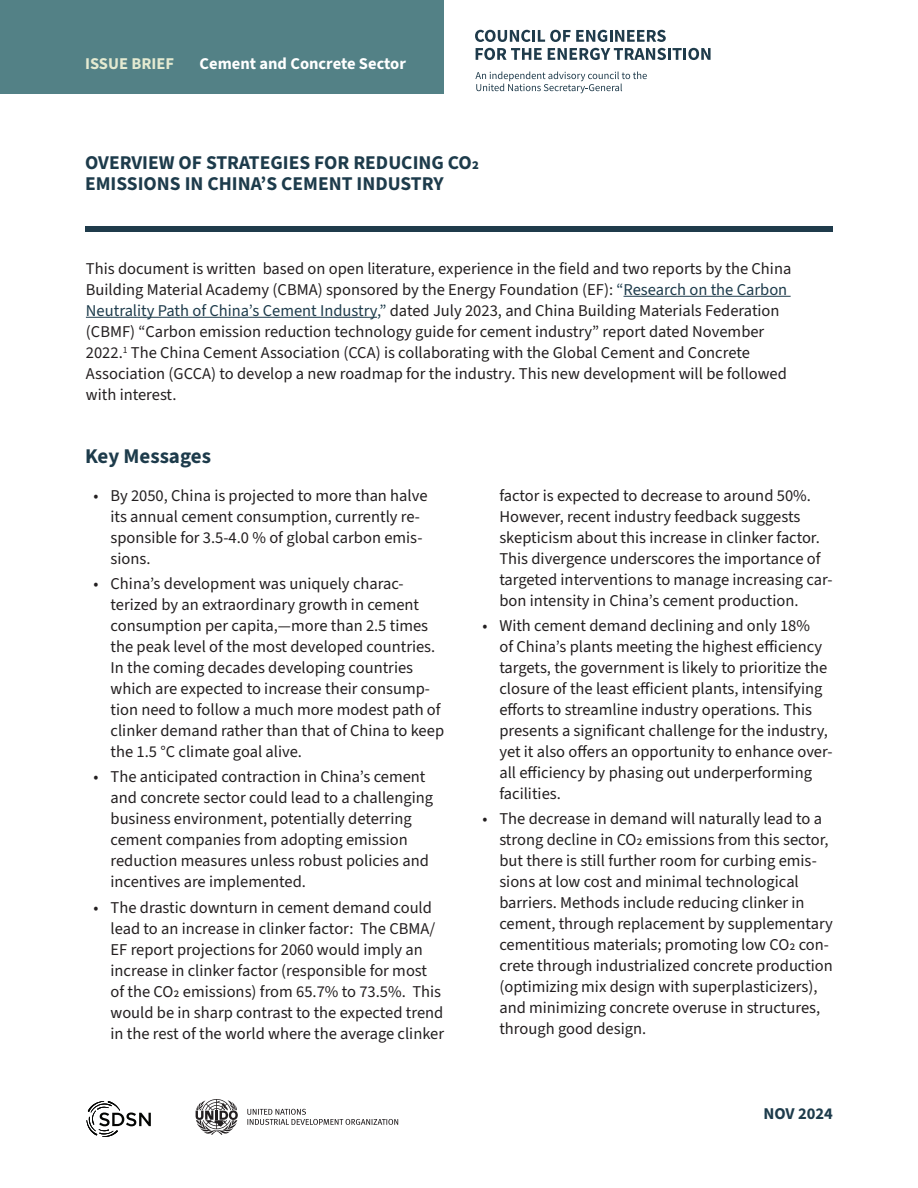
<style>
.page{position:relative;width:918px;height:1188px;background:#fff}
.page>*{position:absolute;margin:0;border:0;box-sizing:border-box;transform-origin:0 0}
.CEET_Heading_2{font:700 21px "Source Sans 3";color:#1d3b4b}
.CEET_Brief_Title{font:700 19.5px/21px "Source Sans 3";color:#1d3b4b}
.CEET_Body_text{font:16.5px/21px "Source Sans 3";color:#231f20}
.t1{font:700 16.5px "Source Sans 3";color:#fff}
.t2{font:700 16.5px "Source Sans 3";color:#e4ead1}
.t3{font:700 16.5px "Source Sans 3";color:#1d3b4b}
.s1{color:#1d3b4b}
</style>
<div class="page">
<div style="left:85px;top:226px;width:748px;height:6px;background:#1f3b4b"></div>
<hr style="left:624px;top:296px;width:167px;height:1px;background:#1d3b4b">
<hr style="left:86px;top:317px;width:291px;height:1px;background:#1d3b4b">
<div style="left:0;top:0;width:444px;height:94px;background:#538186"></div>
<svg style="left:475px;top:30px;width:191px;height:12px"></svg>
<svg style="left:476px;top:48px;width:66px;height:12px"></svg>
<svg style="left:548px;top:48px;width:162px;height:12px"></svg>
<svg style="left:475px;top:72px;width:172px;height:21px"></svg>
<svg style="left:87px;top:1101px;width:64px;height:36px"></svg>
<svg style="left:247px;top:1109px;width:151px;height:16px"></svg>
<svg style="left:196px;top:1099px;width:42px;height:36px"></svg>
<p class="t2" style="left:85px;top:53px;width:91px">ISSUE BRIEF</p>
<p class="t1" style="left:200px;top:53px;width:208px">Cement and Concrete Sector</p>
<p class="CEET_Brief_Title" style="left:85px;top:152px;width:396px">OVERVIEW OF STRATEGIES FOR REDUCING CO2<br>EMISSIONS IN CHINA’S CEMENT INDUSTRY</p>
<p class="CEET_Body_text" style="left:86px;top:258px;width:707px">This document is written based on open literature, experience in the field and two reports by the China Building Material Academy (CBMA) sponsored by the Energy Foundation (EF): <span class="s1">“Research on the Carbon Neutrality Path of China’s Cement Industry,”</span> dated July 2023, and China Building Materials Federation (CBMF) “Carbon emission reduction technology guide for cement industry” report dated November 2022.<sup>1</sup> The China Cement Association (CCA) is collaborating with the Global Cement and Concrete Association (GCCA) to develop a new roadmap for the industry. This new development will be followed with interest.</p>
<p class="CEET_Heading_2" style="left:85px;top:442px;width:128px">Key Messages</p>
<p class="CEET_Body_text" style="left:111px;top:485px;width:319px;text-indent:-17px">• By 2050, China is projected to more than halve its annual cement consumption, currently re&shy;sponsible for 3.5-4.0 % of global carbon emis&shy;sions.</p>
<p class="CEET_Body_text" style="left:111px;top:573px;width:335px;text-indent:-17px">• China’s development was uniquely charac&shy;terized by an extraordinary growth in cement consumption per capita,—more than 2.5 times the peak level of the most developed countries.<br>In the coming decades developing countries which are expected to increase their consump&shy;tion need to follow a much more modest path of clinker demand rather than that of China to keep the 1.5 °C climate goal alive.</p>
<p class="CEET_Body_text" style="left:111px;top:766px;width:324px;text-indent:-17px">• The anticipated contraction in China’s cement and concrete sector could lead to a challenging business environment, potentially deterring cement companies from adopting emission reduction measures unless robust policies and incentives are implemented.</p>
<p class="CEET_Body_text" style="left:111px;top:897px;width:335px;text-indent:-17px">• The drastic downturn in cement demand could lead to an increase in clinker factor: The CBMA/ EF report projections for 2060 would imply an increase in clinker factor (responsible for most of the CO2 emissions) from 65.7% to 73.5%. This would be in sharp contrast to the expected trend in the rest of the world where the average clinker</p>
<p class="CEET_Body_text" style="left:499px;top:485px;width:335px">factor is expected to decrease to around 50%.<br>However, recent industry feedback suggests skepticism about this increase in clinker factor.<br>This divergence underscores the importance of targeted interventions to manage increasing car&shy;bon intensity in China’s cement production.</p>
<p class="CEET_Body_text" style="left:499px;top:615px;width:335px;text-indent:-17px">• With cement demand declining and only 18%<br>of China’s plants meeting the highest efficiency targets, the government is likely to prioritize the closure of the least efficient plants, intensifying efforts to streamline industry operations. This presents a significant challenge for the industry, yet it also offers an opportunity to enhance over&shy;all efficiency by phasing out underperforming facilities.</p>
<p class="CEET_Body_text" style="left:499px;top:808px;width:335px;text-indent:-17px">• The decrease in demand will naturally lead to a strong decline in CO2 emissions from this sector, but there is still further room for curbing emis&shy;sions at low cost and minimal technological barriers. Methods include reducing clinker in cement, through replacement by supplementary cementitious materials; promoting low CO2 con&shy;crete through industrialized concrete production (optimizing mix design with superplasticizers), and minimizing concrete overuse in structures, through good design.</p>
<p class="t3" style="left:763px;top:1103px;width:71px">NOV 2024</p>
</div>
